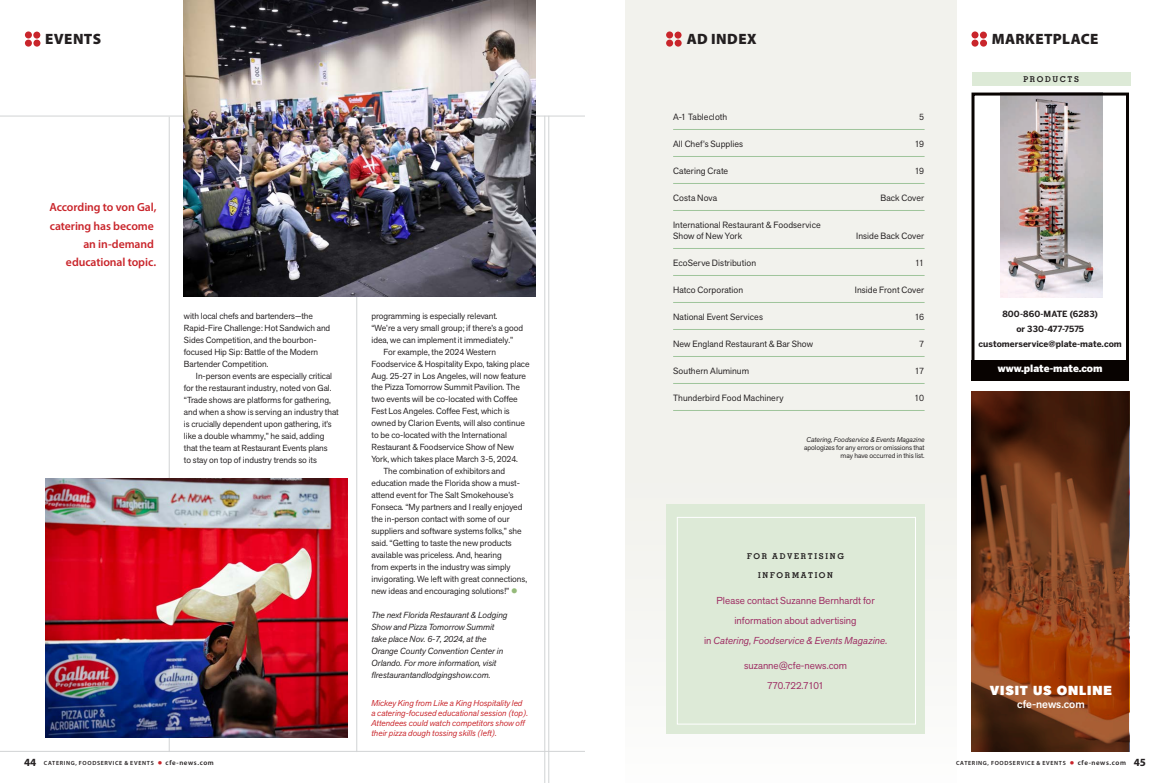
<style>
.page{position:relative;width:1170px;height:783px;background:#fff}
.page>*{position:absolute;margin:0;border:0;box-sizing:border-box;transform-origin:0 0}
.t1{font:900 15px "Myriad Pro";letter-spacing:.025em;color:#231f20}
.t2{font:900 13px "Akzid Grtsk Next";letter-spacing:.065em;color:#fff}
.t3{font:600 11.8px/18.2px "Myriad Pro";letter-spacing:-.01em;color:#c9252b;text-align:right}
.t4{font:500 11px "Akzid Grtsk Next";color:#fff}
.t5{font:10px/20px "Akzid Grtsk Next";letter-spacing:.005em;color:#9d2a61;text-align:center}
.t6{font:900 10px "Benton Sans";color:#fff}
.t7{font:9px/11px "Akzid Grtsk Next";letter-spacing:.01em;color:#231f20}
.t8{font:8.8px/12px "Akzid Grtsk Next";color:#231f20}
.t9{font:italic 8.8px/12px "Akzid Grtsk Next";color:#231f20}
.t10{font:italic 8.5px/10px "Akzid Grtsk Next";color:#c9252b}
.t11{font:700 8.5px/15px "Benton Sans";letter-spacing:.005em;color:#231f20;text-align:center}
.t12{font:700 8px "Memphis LT Std";letter-spacing:.205em;color:#231f20}
.t13{font:7px/8px "Akzid Grtsk Next";color:#231f20;text-align:right}
.t14{font:italic 7px "Akzid Grtsk Next";color:#231f20}
.t15{font:600 6px "Myriad Pro";letter-spacing:.11em;color:#231f20}
.s1{color:#95ba79}
.s2{font-style:italic}
.s3{font-weight:700;font-size:11px}
.s4{color:#c9252b}
.s5{font-size:7px}
</style>
<div class="page">
<div style="left:33px;top:32px;width:7px;height:7px;background:#c9252b;border-radius:50%"></div>
<div style="left:25px;top:31px;width:7px;height:7px;background:#c9252b;border-radius:50%"></div>
<div style="left:25px;top:40px;width:7px;height:7px;background:#c9252b;border-radius:50%"></div>
<div style="left:33px;top:40px;width:7px;height:7px;background:#c9252b;border-radius:50%"></div>
<hr style="left:357px;top:234px;width:1px;height:518px;background:#d1d3d4">
<hr style="left:169px;top:117px;width:1px;height:635px;background:#d1d3d4">
<img style="left:45px;top:478px;width:302px;height:260px">
<hr style="left:0;top:116px;width:585px;height:1px;background:#d1d3d4">
<hr style="left:0;top:751px;width:585px;height:1px;background:#d1d3d4">
<img style="left:184px;top:0;width:351px;height:297px">
<hr style="left:545px;top:116px;width:1px;height:667px;background:#d1d3d4">
<hr style="left:549px;top:116px;width:1px;height:667px;background:#d1d3d4">
<div style="left:625px;top:0;width:332px;height:783px;background:#f2f2ed"></div>
<div style="left:675px;top:32px;width:7px;height:7px;background:#c9252b;border-radius:50%"></div>
<div style="left:666px;top:31px;width:7px;height:7px;background:#c9252b;border-radius:50%"></div>
<div style="left:666px;top:40px;width:7px;height:7px;background:#c9252b;border-radius:50%"></div>
<div style="left:675px;top:40px;width:7px;height:7px;background:#c9252b;border-radius:50%"></div>
<div style="left:666px;top:505px;width:259px;height:229px;background:#ddead7"></div>
<div style="left:677px;top:517px;width:239px;height:208px;border:1px solid #fff"></div>
<hr style="left:673px;top:129px;width:252px;height:1px;background:#9fc59b">
<hr style="left:673px;top:156px;width:252px;height:1px;background:#9fc59b">
<hr style="left:673px;top:183px;width:252px;height:1px;background:#9fc59b">
<hr style="left:673px;top:210px;width:252px;height:1px;background:#9fc59b">
<hr style="left:673px;top:248px;width:252px;height:1px;background:#9fc59b">
<hr style="left:673px;top:275px;width:252px;height:1px;background:#9fc59b">
<hr style="left:673px;top:302px;width:252px;height:1px;background:#9fc59b">
<hr style="left:673px;top:329px;width:252px;height:1px;background:#9fc59b">
<hr style="left:673px;top:356px;width:252px;height:1px;background:#9fc59b">
<hr style="left:673px;top:383px;width:252px;height:1px;background:#9fc59b">
<hr style="left:673px;top:410px;width:252px;height:1px;background:#9fc59b">
<div style="left:972px;top:72px;width:158px;height:13px;background:#ddead7"></div>
<img style="left:1000px;top:97px;width:102px;height:200px">
<div style="left:972px;top:93px;width:157px;height:288px;border:3px solid #080301"></div>
<div style="left:972px;top:360px;width:157px;height:21px;background:#080301"></div>
<div style="left:980px;top:32px;width:7px;height:7px;background:#c9252b;border-radius:50%"></div>
<div style="left:972px;top:31px;width:7px;height:7px;background:#c9252b;border-radius:50%"></div>
<div style="left:972px;top:40px;width:7px;height:7px;background:#c9252b;border-radius:50%"></div>
<div style="left:980px;top:40px;width:7px;height:7px;background:#c9252b;border-radius:50%"></div>
<img style="left:972px;top:392px;width:157px;height:360px">
<h1 class="t1" style="left:45px;top:29px;width:58px">EVENTS</h1>
<h3 class="t3" style="left:49px;top:198px;width:109px">According to von Gal, catering has become an in-demand educational topic.</h3>
<p class="t8" style="left:184px;top:309px;width:148px">with local chefs and bartenders—the Rapid-Fire Challenge: Hot Sandwich and Sides Competition, and the bourbon&shy;focused Hip Sip: Battle of the Modern Bartender Competition.</p>
<p class="t8" style="left:184px;top:369px;width:156px;text-indent:12px">In-person events are especially critical for the restaurant industry, noted von Gal. “Trade shows are platforms for gathering, and when a show is serving an industry that is crucially dependent upon gathering, it’s like a double whammy,” he said, adding that the team at Restaurant Events plans<br>to stay on top of industry trends so its</p>
<p class="t8" style="left:372px;top:309px;width:128px">programming is especially relevant.</p>
<p class="t8" style="left:372px;top:321px;width:153px">“We’re a very small group; if there’s a good</p>
<p class="t8" style="left:372px;top:333px;width:143px">idea, we can implement it immediately.”</p>
<p class="t8" style="left:384px;top:345px;width:114px">For example, the 2024 Western</p>
<p class="t8" style="left:372px;top:357px;width:160px">Foodservice &amp; Hospitality Expo, taking place</p>
<p class="t8" style="left:372px;top:369px;width:156px">Aug. 25-27 in Los Angeles, will now feature</p>
<p class="t8" style="left:372px;top:381px;width:150px">the Pizza Tomorrow Summit Pavilion. The</p>
<p class="t8" style="left:372px;top:393px;width:148px">two events will be co-located with Coffee</p>
<p class="t8" style="left:372px;top:405px;width:140px">Fest Los Angeles. Coffee Fest, which is</p>
<p class="t8" style="left:372px;top:417px;width:155px">owned by Clarion Events, will also continue</p>
<p class="t8" style="left:372px;top:429px;width:137px">to be co-located with the International</p>
<p class="t8" style="left:372px;top:441px;width:144px">Restaurant &amp; Foodservice Show of New</p>
<p class="t8" style="left:372px;top:453px;width:148px">York, which takes place March 3-5, 2024.</p>
<p class="t8" style="left:384px;top:465px;width:123px">The combination of exhibitors and</p>
<p class="t8" style="left:372px;top:477px;width:150px">education made the Florida show a must-</p>
<p class="t8" style="left:372px;top:489px;width:144px">attend event for The Salt Smokehouse’s</p>
<p class="t8" style="left:372px;top:501px;width:152px">Fonseca. “My partners and I really enjoyed</p>
<p class="t8" style="left:372px;top:513px;width:140px">the in-person contact with some of our</p>
<p class="t8" style="left:372px;top:525px;width:152px">suppliers and software systems folks,” she</p>
<p class="t8" style="left:372px;top:537px;width:142px">said. “Getting to taste the new products</p>
<p class="t8" style="left:372px;top:549px;width:132px">available was priceless. And, hearing</p>
<p class="t8" style="left:372px;top:561px;width:141px">from experts in the industry was simply</p>
<p class="t8" style="left:372px;top:573px;width:157px">invigorating. We left with great connections,</p>
<p class="t8" style="left:372px;top:585px;width:148px">new ideas and encouraging solutions!” <span class="s1">●</span></p>
<p class="t9" style="left:372px;top:609px;width:138px">The next Florida Restaurant &amp; Lodging Show and Pizza Tomorrow Summit take place Nov. 6-7, 2024, at the Orange County Convention Center in Orlando. For more information, visit flrestaurantandlodgingshow.com.</p>
<p class="t10" style="left:372px;top:698px;width:158px">Mickey King from Like a King Hospitality led a catering-focused educational session (top).<br>Attendees could watch competitors show off their pizza dough tossing skills (left).</p>
<h1 class="t1" style="left:687px;top:29px;width:71px">AD INDEX</h1>
<p class="t7" style="left:673px;top:112px;width:56px">A-1 Tablecloth</p>
<p class="t7" style="left:919px;top:112px;width:6px">5</p>
<p class="t7" style="left:673px;top:139px;width:72px">All Chef’s Supplies</p>
<p class="t7" style="left:915px;top:139px;width:11px">19</p>
<p class="t7" style="left:673px;top:166px;width:57px">Catering Crate</p>
<p class="t7" style="left:915px;top:166px;width:11px">19</p>
<p class="t7" style="left:673px;top:193px;width:45px">Costa Nova</p>
<p class="t7" style="left:881px;top:193px;width:45px">Back Cover</p>
<p class="t7" style="left:673px;top:220px;width:149px">International Restaurant &amp; Foodservice<br>Show of New York</p>
<p class="t7" style="left:856px;top:231px;width:69px">Inside Back Cover</p>
<p class="t7" style="left:673px;top:258px;width:84px">EcoServe Distribution</p>
<p class="t7" style="left:915px;top:258px;width:10px">11</p>
<p class="t7" style="left:673px;top:285px;width:72px">Hatco Corporation</p>
<p class="t7" style="left:855px;top:285px;width:71px">Inside Front Cover</p>
<p class="t7" style="left:673px;top:312px;width:91px">National Event Services</p>
<p class="t7" style="left:915px;top:312px;width:11px">16</p>
<p class="t7" style="left:673px;top:339px;width:141px">New England Restaurant &amp; Bar Show</p>
<p class="t7" style="left:919px;top:339px;width:6px">7</p>
<p class="t7" style="left:673px;top:366px;width:77px">Southern Aluminum</p>
<p class="t7" style="left:915px;top:366px;width:11px">17</p>
<p class="t7" style="left:673px;top:393px;width:112px">Thunderbird Food Machinery</p>
<p class="t7" style="left:915px;top:393px;width:11px">10</p>
<p class="t14" style="left:806px;top:435px;width:120px">Catering, Foodservice &amp; Events Magazine</p>
<p class="t13" style="left:804px;top:444px;width:122px">apologizes for any errors or omissions that may have occurred in this list.</p>
<p class="t12" style="left:747px;top:551px;width:98px">FOR ADVERTISING</p>
<p class="t12" style="left:758px;top:570px;width:76px">INFORMATION</p>
<p class="t5" style="left:704px;top:591px;width:185px">Please contact Suzanne Bernhardt for information about advertising<br>in <span class="s2">Catering, Foodservice &amp; Events Magazine</span>.</p>
<p class="t5" style="left:744px;top:656px;width:105px">suzanne@cfe-news.com<br>770.722.7101</p>
<h1 class="t1" style="left:992px;top:29px;width:108px">MARKETPLACE</h1>
<p class="t12" style="left:1023px;top:74px;width:57px">PRODUCTS</p>
<p class="t11" style="left:979px;top:306px;width:145px">800-860-MATE (6283)<br>or 330-477-7575 customerservice@plate-mate.com</p>
<p class="t6" style="left:998px;top:361px;width:106px">www.plate-mate.com</p>
<h2 class="t2" style="left:990px;top:682px;width:123px">VISIT US ONLINE</h2>
<p class="t4" style="left:1017px;top:697px;width:69px">cfe-news.com</p>
<p class="t15" style="left:24px;top:760px;width:191px"><span class="s3">44</span> CATERING, FOODSERVICE &amp; EVENTS <span class="s4">●</span> <span class="s5">cfe-news.com</span></p>
<p class="t15" style="left:956px;top:760px;width:191px">CATERING, FOODSERVICE &amp; EVENTS <span class="s4">●</span> <span class="s5">cfe-news.com</span> <span class="s3">45</span></p>
</div>
